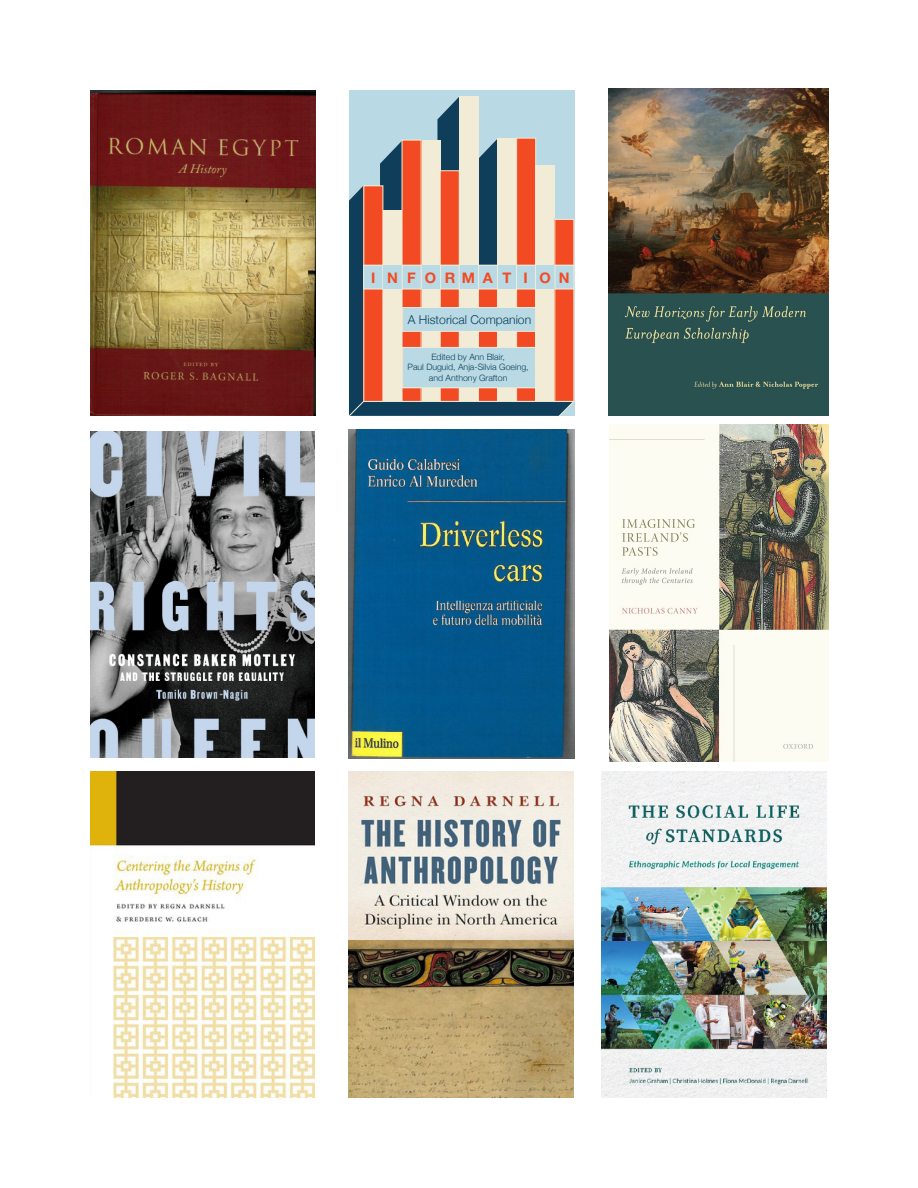
<style>
.page{position:relative;width:918px;height:1188px;background:#fff}
.page>*{position:absolute;margin:0;border:0;box-sizing:border-box;transform-origin:0 0}
.t1{font:700 14.55px "Helvetica Neue LT Std";letter-spacing:.585em;color:#f24b24}
.t2{font:300 12.15px "Helvetica Neue";color:#0e3e59}
.t3{font:300 8.7px/10.5px "Helvetica Neue";color:#0e3e59;text-align:center}
</style>
<div class="page">
<img style="left:90px;top:90px;width:225px;height:326px">
<img style="left:349px;top:771px;width:224px;height:326px">
<img style="left:90px;top:771px;width:224px;height:326px">
<img style="left:602px;top:772px;width:224px;height:326px">
<img style="left:349px;top:429px;width:225px;height:330px">
<img style="left:90px;top:431px;width:224px;height:326px">
<svg style="left:349px;top:96px;width:225px;height:320px;background:#baa59f"></svg>
<img style="left:608px;top:89px;width:221px;height:327px">
<img style="left:610px;top:424px;width:219px;height:337px">
<p class="t1" style="left:371px;top:268px;width:200px">I NFORMAT I ON</p>
<p class="t2" style="left:408px;top:310px;width:125px">A Historical Companion</p>
<p class="t3" style="left:408px;top:351px;width:123px">Edited by Ann Blair,<br>Paul Duguid, Anja-Silvia Goeing, and Anthony Grafton</p>
</div>
